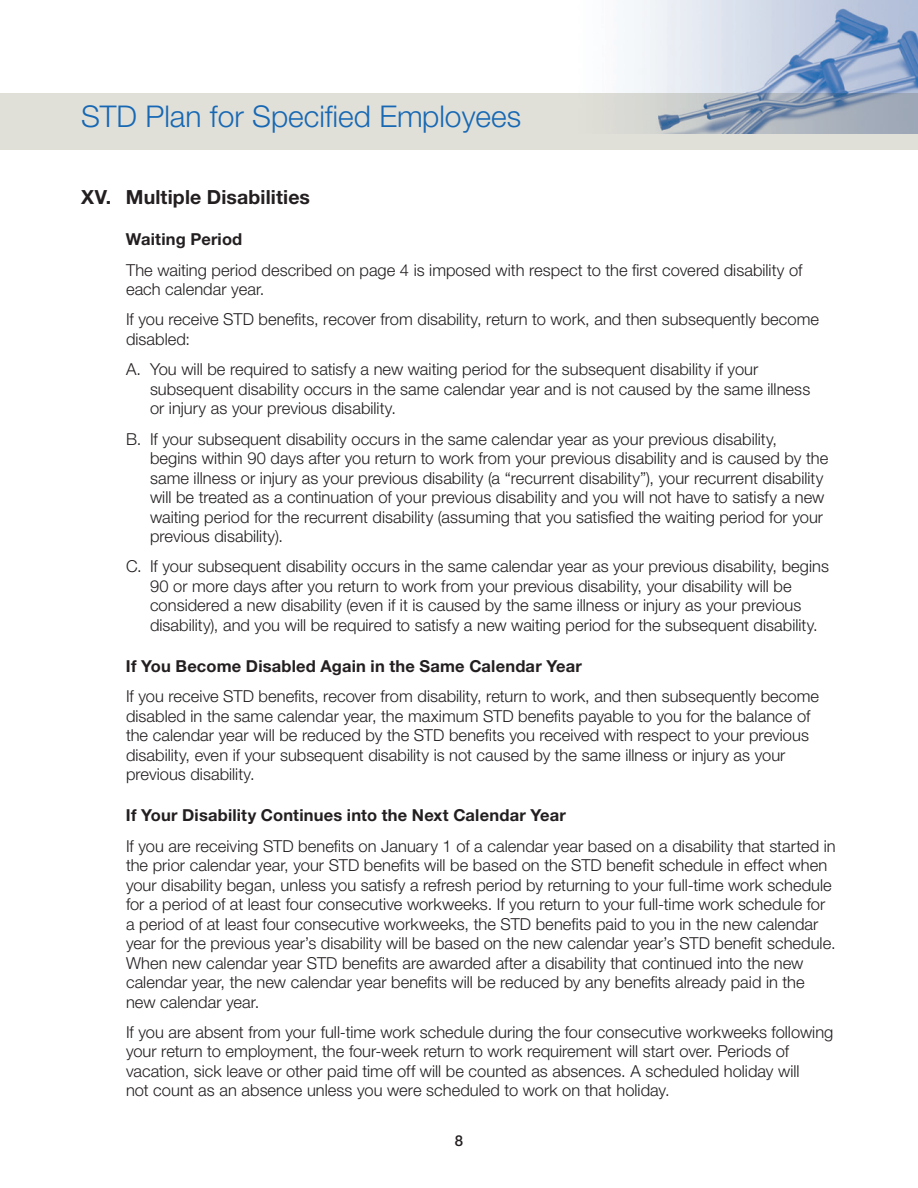
<style>
.page{position:relative;width:918px;height:1188px;background:#fff}
.page>*{position:absolute;margin:0;border:0;box-sizing:border-box;transform-origin:0 0}
.t1{font:300 30px "Helvetica Neue";color:#1768b4}
.HD_1{font:700 19.5px "Helvetica Neue";letter-spacing:.005em;color:#231f20}
.HD_1_Body{font:300 16.5px/19.5px "Helvetica Neue";color:#231f20}
.HD_1_Indent_1{font:300 16.5px/19.5px "Helvetica Neue";color:#231f20}
.HD_2{font:700 16.5px "Helvetica Neue";letter-spacing:.01em;color:#231f20}
.t2{font:500 15px "Helvetica Neue";color:#231f20}
</style>
<div class="page">
<div style="left:0;top:93px;width:918px;height:57px;background:#e1e0d8"></div>
<img style="left:632px;top:0;width:286px;height:133px">
<h1 class="t1" style="left:81px;top:98px;width:442px">STD Plan for Specified Employees</h1>
<p class="HD_1" style="left:81px;top:185px;width:231px">XV. Multiple Disabilities</p>
<p class="HD_2" style="left:126px;top:229px;width:118px">Waiting Period</p>
<p class="HD_1_Body" style="left:126px;top:260px;width:678px">The waiting period described on page 4 is imposed with respect to the first covered disability of each calendar year.</p>
<p class="HD_1_Body" style="left:126px;top:309px;width:695px">If you receive STD benefits, recover from disability, return to work, and then subsequently become disabled:</p>
<p class="HD_1_Indent_1" style="left:150px;top:359px;width:662px;text-indent:-24px">A. You will be required to satisfy a new waiting period for the subsequent disability if your subsequent disability occurs in the same calendar year and is not caused by the same illness or injury as your previous disability.</p>
<p class="HD_1_Indent_1" style="left:150px;top:429px;width:680px;text-indent:-24px">B. If your subsequent disability occurs in the same calendar year as your previous disability, begins within 90 days after you return to work from your previous disability and is caused by the same illness or injury as your previous disability (a “recurrent disability”), your recurrent disability will be treated as a continuation of your previous disability and you will not have to satisfy a new waiting period for the recurrent disability (assuming that you satisfied the waiting period for your previous disability).</p>
<p class="HD_1_Indent_1" style="left:150px;top:556px;width:681px;text-indent:-24px">C. If your subsequent disability occurs in the same calendar year as your previous disability, begins 90 or more days after you return to work from your previous disability, your disability will be considered a new disability (even if it is caused by the same illness or injury as your previous disability), and you will be required to satisfy a new waiting period for the subsequent disability.</p>
<p class="HD_2" style="left:126px;top:656px;width:457px">If You Become Disabled Again in the Same Calendar Year</p>
<p class="HD_1_Body" style="left:126px;top:686px;width:695px">If you receive STD benefits, recover from disability, return to work, and then subsequently become disabled in the same calendar year, the maximum STD benefits payable to you for the balance of the calendar year will be reduced by the STD benefits you received with respect to your previous disability, even if your subsequent disability is not caused by the same illness or injury as your previous disability.</p>
<p class="HD_2" style="left:126px;top:805px;width:441px">If Your Disability Continues into the Next Calendar Year</p>
<p class="HD_1_Body" style="left:126px;top:836px;width:711px">If you are receiving STD benefits on January 1 of a calendar year based on a disability that started in the prior calendar year, your STD benefits will be based on the STD benefit schedule in effect when your disability began, unless you satisfy a refresh period by returning to your full-time work schedule for a period of at least four consecutive workweeks. If you return to your full-time work schedule for a period of at least four consecutive workweeks, the STD benefits paid to you in the new calendar year for the previous year’s disability will be based on the new calendar year’s STD benefit schedule.<br>When new calendar year STD benefits are awarded after a disability that continued into the new calendar year, the new calendar year benefits will be reduced by any benefits already paid in the new calendar year.</p>
<p class="HD_1_Body" style="left:126px;top:1022px;width:709px">If you are absent from your full-time work schedule during the four consecutive workweeks following your return to employment, the four-week return to work requirement will start over. Periods of vacation, sick leave or other paid time off will be counted as absences. A scheduled holiday will<br>not count as an absence unless you were scheduled to work on that holiday.</p>
<p class="t2" style="left:455px;top:1131px;width:10px">8</p>
</div>
